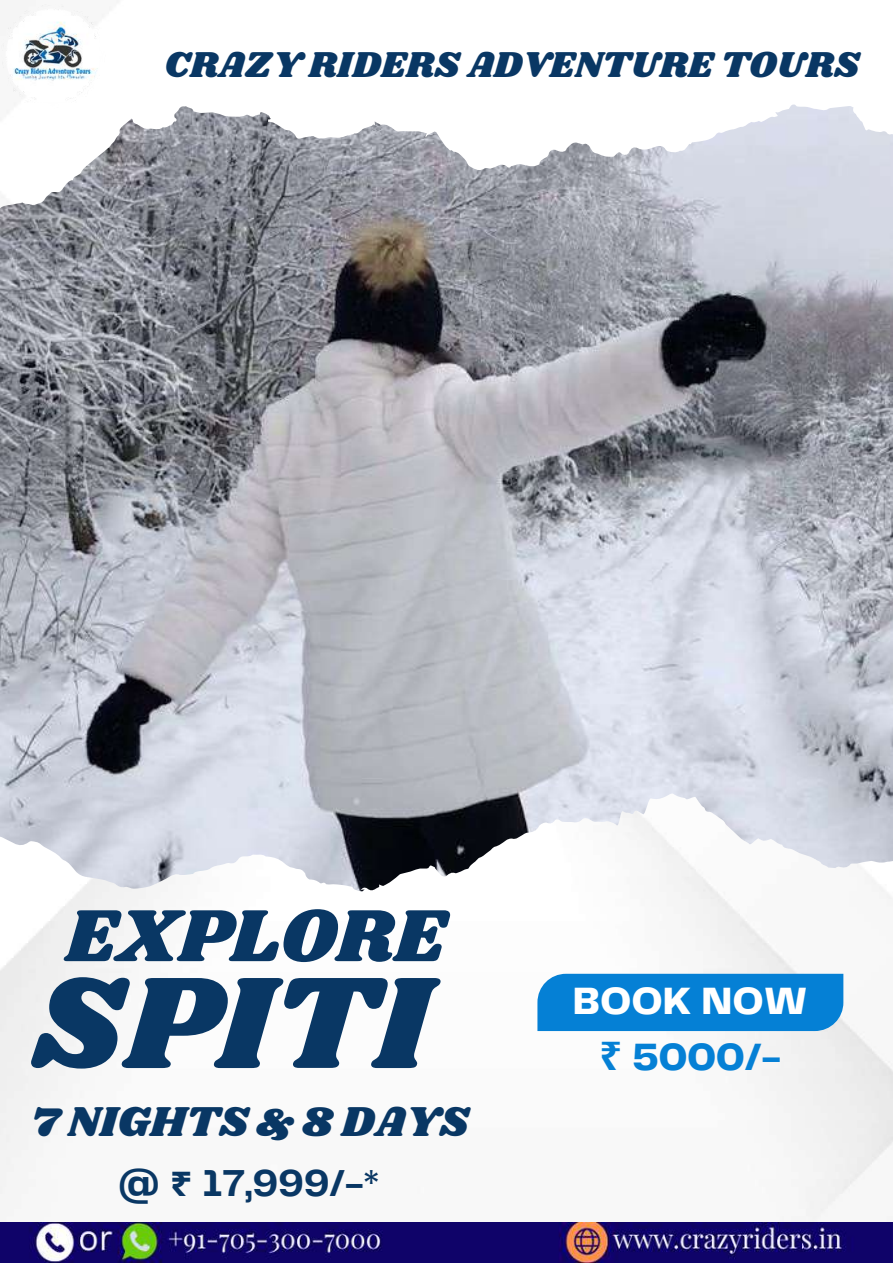
<style>
.page{position:relative;width:893px;height:1264px;background:#fff}
.page>*{position:absolute;margin:0;border:0;box-sizing:border-box;transform-origin:0 0}
.t1{font:135.15px "Shrikhand";color:#093764}
.t2{font:76.35px "Shrikhand";color:#093764}
.t3{font:43.35px "Shrikhand";color:#093764}
.t4{font:800 39.45px/55.5px "Telegraf";color:#fff;text-align:center}
.t5{font:700 39px "Telegraf";color:#093764}
.t6{font:37.35px "Shrikhand";color:#093764}
.s1{font-family:"Noto Sans";font-weight:700;color:#0580d5}
.s2{color:#0580d5}
.s3{font-family:"Noto Sans Gurmukhi"}
</style>
<div class="page">
<img style="left:0;top:104px;width:892px;height:1158px">
<img style="left:196px;top:105px;width:696px;height:695px">
<img style="left:0;top:1222px;width:892px;height:39px">
<div style="left:537px;top:973px;width:306px;height:58px;background:#0580d5"></div>
<img style="left:0;top:0;width:121px;height:124px">
<p class="t6" style="left:164px;top:39px;width:697px">CRAZY RIDERS ADVENTURE TOURS</p>
<h2 class="t2" style="left:66px;top:882px;width:381px">EXPLORE</h2>
<h1 class="t1" style="left:32px;top:929px;width:399px">SPITI</h1>
<p class="t4" style="left:572px;top:975px;width:236px">BOOK NOW <span class="s1">₹</span> <span class="s2">5000/-</span></p>
<p class="t3" style="left:31px;top:1091px;width:439px">7 NIGHTS &amp; 8 DAYS</p>
<p class="t5" style="left:118px;top:1166px;width:263px">@ <span class="s3">₹</span> 17,999/-*</p>
</div>
